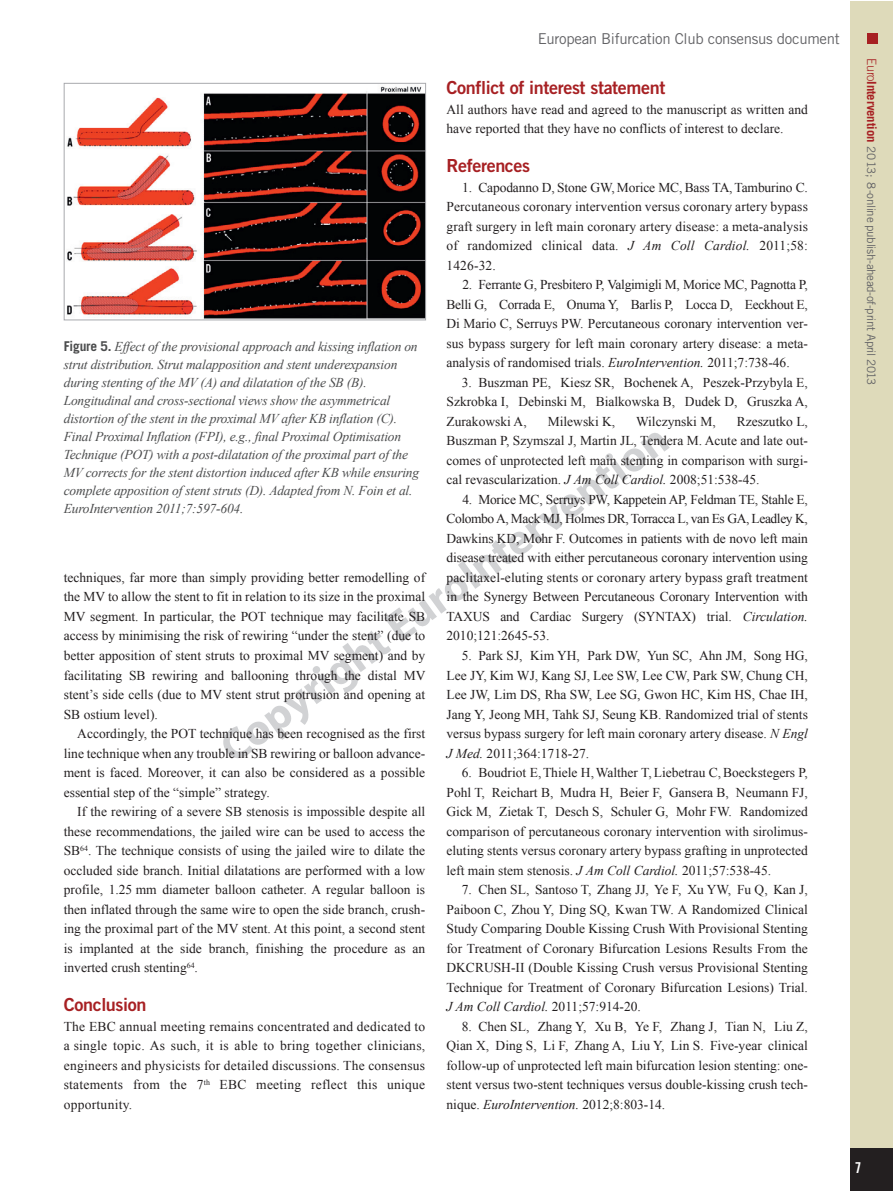
<style>
.page{position:relative;width:893px;height:1191px;background:#fff}
.page>*{position:absolute;margin:0;border:0;box-sizing:border-box;transform-origin:0 0}
.t1{font:18px "Trade Gothic LT Std Bd 2";letter-spacing:-.02em;color:#a72023}
.t2{font:15px "Trade Gothic LT Std";letter-spacing:-.02em;color:#636366}
.t3{font:15px "Trade Gothic LT Std Bd Cn 20";color:#fff}
.t4{font:13.5px/19.5px "Times New Roman";color:#231f20;text-align:justify}
.t5{font:italic 13.5px/18px "Times New Roman";letter-spacing:-.015em;color:#4b4c4d}
.t6{font:11.7px "Trade Gothic LT Std";letter-spacing:-.03em;color:#636366}
.s1{font-family:"Trade Gothic LT Std";font-weight:700;font-style:normal}
.s2{font-style:italic}
.s3{font-weight:300;font-size:12.75px;color:#a72023}
.s4{font-weight:700;font-size:12.75px;color:#a72023}
</style>
<div class="page">
<svg style="left:223px;top:433px;width:447px;height:325px"></svg>
<div style="left:850px;top:1px;width:42px;height:1190px;background:#dedaba"></div>
<div style="left:850px;top:1148px;width:42px;height:43px;background:#231f20"></div>
<div style="left:867px;top:34px;width:11px;height:10px;background:#a72023"></div>
<img style="left:67px;top:86px;width:357px;height:232px">
<div style="left:64px;top:83px;width:362px;height:237px;border:1px solid #a8a9ad"></div>
<p class="t5" style="left:64px;top:337px;width:357px"><span class="s1">Figure 5.</span> Effect of the provisional approach and kissing inflation on strut distribution. Strut malapposition and stent underexpansion during stenting of the MV (A) and dilatation of the SB (B).<br>Longitudinal and cross--sectional views show the asymmetrical distortion of the stent in the proximal MV after KB inflation (C).<br>Final Proximal Inflation (FPI), e.g., final Proximal Optimisation Technique (POT) with a post--dilatation of the proximal part of the MV corrects for the stent distortion induced after KB while ensuring complete apposition of stent struts (D). Adapted from N. Foin et al.<br>EuroIntervention 2011;;7:597--604.</p>
<p class="t4" style="left:64px;top:567px;width:363px">techniques, far more than simply providing better remodelling of the MV to allow the stent to fit in relation to its size in the proximal MV segment. In particular, the POT technique may facilitate SB access by minimising the risk of rewiring “under the stent” (due to better apposition of stent struts to proximal MV segment) and by facilitating SB rewiring and ballooning through the distal MV stent’s side cells (due to MV stent strut protrusion and opening at SB ostium level).</p>
<p class="t4" style="left:64px;top:723px;width:363px;text-indent:14px">Accordingly, the POT technique has been recognised as the first line technique when any trouble in SB rewiring or balloon advance-- ment is faced. Moreover, it can also be considered as a possible essential step of the “simple” strategy.</p>
<p class="t4" style="left:64px;top:801px;width:363px;text-indent:14px">If the rewiring of a severe SB stenosis is impossible despite all these recommendations, the jailed wire can be used to access the SB<sup>64</sup>. The technique consists of using the jailed wire to dilate the occluded side branch. Initial dilatations are performed with a low profile, 1.25 mm diameter balloon catheter. A regular balloon is then inflated through the same wire to open the side branch, crush-- ing the proximal part of the MV stent. At this point, a second stent is implanted at the side branch, finishing the procedure as an inverted crush stenting<sup>64</sup>.</p>
<h1 class="t1" style="left:64px;top:993px;width:84px">Conclusion</h1>
<p class="t4" style="left:64px;top:1016px;width:363px">The EBC annual meeting remains concentrated and dedicated to a single topic. As such, it is able to bring together clinicians, engineers and physicists for detailed discussions. The consensus statements from the 7<sup>th</sup> EBC meeting reflect this unique opportunity.</p>
<p class="t2" style="left:538px;top:30px;width:304px">European Bifurcation Club consensus document</p>
<h1 class="t1" style="left:446px;top:77px;width:220px">Conflict of interest statement</h1>
<p class="t4" style="left:446px;top:99px;width:363px">All authors have read and agreed to the manuscript as written and have reported that they have no conflicts of interest to declare.</p>
<h1 class="t1" style="left:446px;top:155px;width:85px">References</h1>
<p class="t4" style="left:446px;top:177px;width:363px;text-indent:16px">1. Capodanno D, Stone GW, Morice MC, Bass TA, Tamburino C.<br>Percutaneous coronary intervention versus coronary artery bypass graft surgery in left main coronary artery disease: a meta--analysis of randomized clinical data. <span class="s2">J Am Coll Cardiol.</span> 2011;;58:<br>1426--32.</p>
<p class="t4" style="left:446px;top:275px;width:363px;text-indent:16px">2. Ferrante G, Presbitero P, Valgimigli M, Morice MC, Pagnotta P, Belli G, Corrada E, Onuma Y, Barlis P, Locca D, Eeckhout E, Di Mario C, Serruys PW. Percutaneous coronary intervention ver-- sus bypass surgery for left main coronary artery disease: a meta-- analysis of randomised trials. <span class="s2">EuroIntervention.</span> 2011;;7:738--46.</p>
<p class="t4" style="left:446px;top:372px;width:363px;text-indent:15px">3. Buszman PE, Kiesz SR, Bochenek A, Peszek--Przybyla E, Szkrobka I, Debinski M, Bialkowska B, Dudek D, Gruszka A, Zurakowski A,</p>
<p class="t4" style="left:446px;top:411px;width:363px;text-indent:290px">Rzeszutko L, Buszman P, Szymszal J, Martin JL, Tendera M. Acute and late out-- comes of unprotected left main stenting in comparison with surgi-- cal revascularization. <span class="s2">J Am Coll Cardiol.</span> 2008;;51:538--45.</p>
<p class="t4" style="left:446px;top:489px;width:363px;text-indent:16px">4. Morice MC, Serruys PW, Kappetein AP, Feldman TE, Stahle E, Colombo A, Mack MJ, Holmes DR, Torracca L, van Es GA, Leadley K, Dawkins KD, Mohr F. Outcomes in patients with de novo left main disease treated with either percutaneous coronary intervention using paclitaxel--eluting stents or coronary artery bypass graft treatment in the Synergy Between Percutaneous Coronary Intervention with TAXUS and Cardiac Surgery (SYNTAX) trial. <span class="s2">Circulation.<br></span>2010;;121:2645--53.</p>
<p class="t4" style="left:446px;top:645px;width:363px;text-indent:15px">5. Park SJ, Kim YH, Park DW, Yun SC, Ahn JM, Song HG, Lee JY, Kim WJ, Kang SJ, Lee SW, Lee CW, Park SW, Chung CH, Lee JW, Lim DS, Rha SW, Lee SG, Gwon HC, Kim HS, Chae IH, Jang Y, Jeong MH, Tahk SJ, Seung KB. Randomized trial of stents versus bypass surgery for left main coronary artery disease. <span class="s2">N Engl J Med.</span> 2011;;364:1718--27.</p>
<p class="t4" style="left:446px;top:762px;width:363px;text-indent:15px">6. Boudriot E, Thiele H, Walther T, Liebetrau C, Boeckstegers P, Pohl T, Reichart B, Mudra H, Beier F, Gansera B, Neumann FJ, Gick M, Zietak T, Desch S, Schuler G, Mohr FW. Randomized comparison of percutaneous coronary intervention with sirolimus-- eluting stents versus coronary artery bypass grafting in unprotected left main stem stenosis. <span class="s2">J Am Coll Cardiol.</span> 2011;;57:538--45.</p>
<p class="t4" style="left:446px;top:879px;width:363px;text-indent:15px">7. Chen SL, Santoso T, Zhang JJ, Ye F, Xu YW, Fu Q, Kan J, Paiboon C, Zhou Y, Ding SQ, Kwan TW. A Randomized Clinical Study Comparing Double Kissing Crush With Provisional Stenting for Treatment of Coronary Bifurcation Lesions Results From the DKCRUSH--II (Double Kissing Crush versus Provisional Stenting Technique for Treatment of Coronary Bifurcation Lesions) Trial.<br><span class="s2">J Am Coll Cardiol.</span> 2011;;57:914--20.</p>
<p class="t4" style="left:446px;top:1016px;width:363px;text-indent:15px">8. Chen SL, Zhang Y, Xu B, Ye F, Zhang J, Tian N, Liu Z, Qian X, Ding S, Li F, Zhang A, Liu Y, Lin S. Five--year clinical follow--up of unprotected left main bifurcation lesion stenting: one-- stent versus two--stent techniques versus double--kissing crush tech-- nique. <span class="s2">EuroIntervention.</span> 2012;;8:803--14.</p>
<p class="t4" style="left:548px;top:411px;width:69px">Milewski K,</p>
<p class="t4" style="left:636px;top:411px;width:81px">Wilczynski M,</p>
<p class="t6" style="left:878px;top:58px;width:328px;rotate:90deg"><span class="s3">Euro</span><span class="s4">Intervention</span> 2013; 8-online publish-ahead-of-print April 2013</p>
<p class="t3" style="left:855px;top:1158px;width:8px">7</p>
</div>
